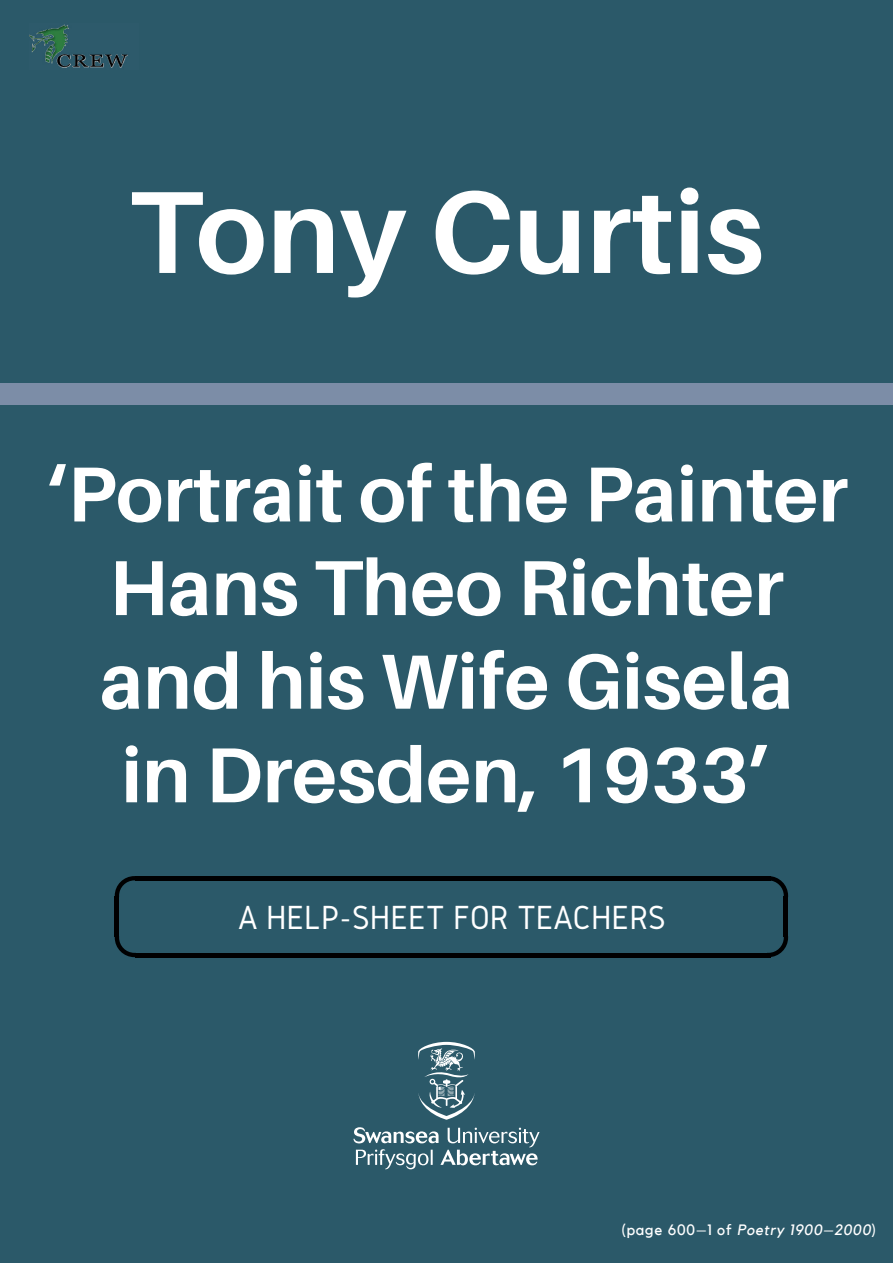
<style>
.page{position:relative;width:893px;height:1263px;background:#2b5969}
.page>*{position:absolute;margin:0;border:0;box-sizing:border-box;transform-origin:0 0}
.t1{font:700 117px "Aileron";letter-spacing:.005em;color:#fff}
.t2{font:700 78px/93.6px "Aileron";color:#fff;text-align:center}
.t3{font:34.8px "Gidole";color:#fff}
.t4{font:italic 15px "Kollektif";letter-spacing:.05em;color:#fff}
.s1{font-style:normal}
</style>
<div class="page">
<div style="left:0;top:383px;width:893px;height:21px;background:#7c8da7"></div>
<img style="left:29px;top:24px;width:99px;height:44px">
<svg style="left:115px;top:876px;width:21px;height:20px"></svg>
<svg style="left:767px;top:876px;width:21px;height:21px"></svg>
<hr style="left:135px;top:876px;width:636px;height:4px;background:#000001">
<hr style="left:115px;top:896px;width:4px;height:41px;background:#000001">
<hr style="left:135px;top:953px;width:636px;height:4px;background:#000001">
<svg style="left:115px;top:937px;width:21px;height:20px"></svg>
<hr style="left:784px;top:896px;width:4px;height:41px;background:#000001">
<svg style="left:767px;top:936px;width:21px;height:21px"></svg>
<svg style="left:353px;top:1127px;width:187px;height:42px"></svg>
<svg style="left:418px;top:1042px;width:57px;height:78px"></svg>
<h1 class="t1" style="left:129px;top:167px;width:636px">Tony Curtis</h1>
<p class="t2" style="left:45px;top:448px;width:804px">‘Portrait of the Painter<br>Hans Theo Richter and his Wife Gisela<br>in Dresden, 1933’</p>
<p class="t3" style="left:238px;top:898px;width:429px">A HELP-SHEET FOR TEACHERS</p>
<p class="t4" style="left:622px;top:1221px;width:256px"><span class="s1">(page 600–1 of</span> Poetry 1900–2000<span class="s1">)</span></p>
</div>
